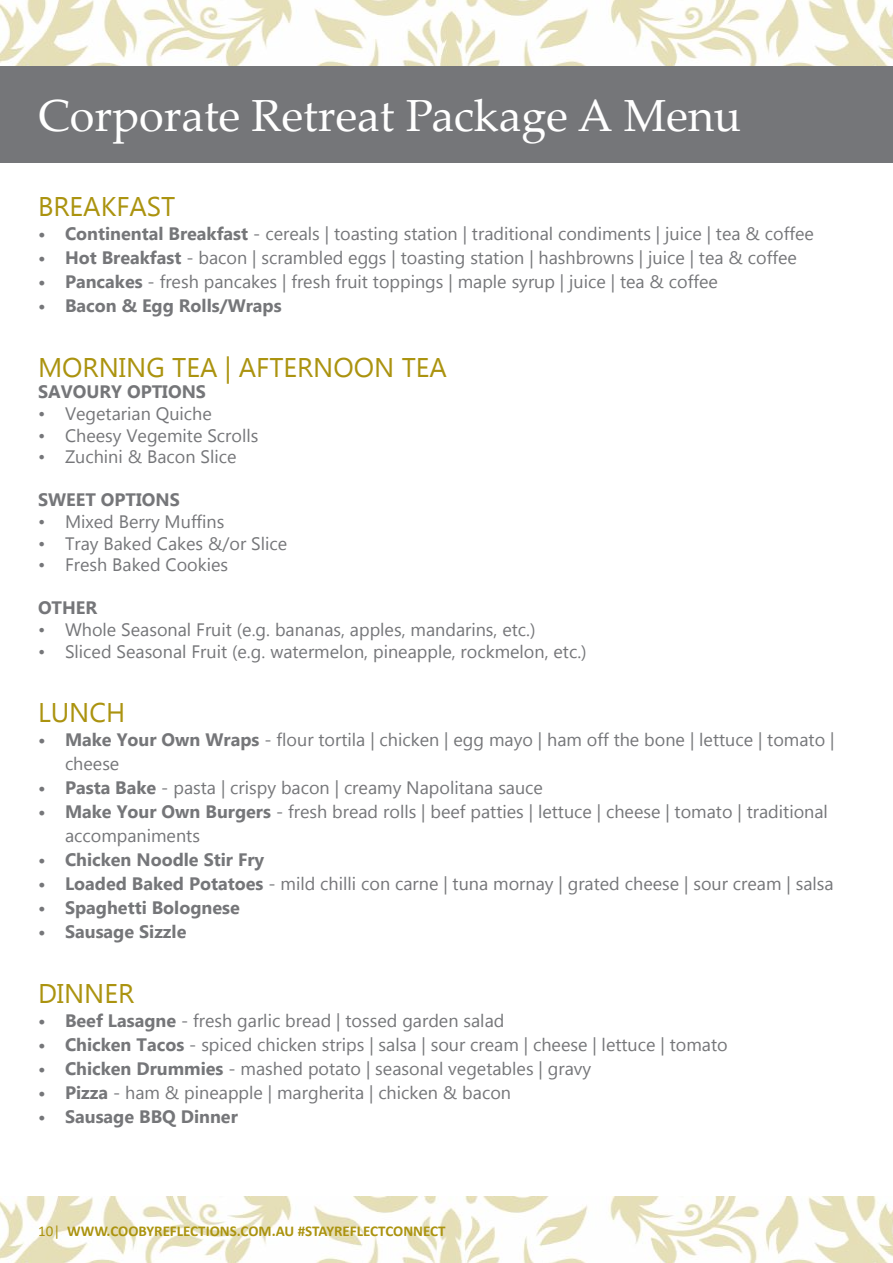
<style>
.page{position:relative;width:893px;height:1263px;background:#fff}
.page>*{position:absolute;margin:0;border:0;box-sizing:border-box;transform-origin:0 0}
.t1{font:45px "Palatino Linotype";color:#fff}
.t2{font:27px "Microsoft New Tai Lue";color:#ab930f}
.t3{font:18px/24px "Microsoft New Tai Lue";color:#757679}
.t4{font:700 18px "Microsoft New Tai Lue";color:#757679}
.t5{font:700 15px "Calibri";color:#ab930f}
.s1{font-weight:700}
.s2{font-weight:400}
</style>
<div class="page">
<img style="left:0;top:0;width:893px;height:67px">
<div style="left:0;top:67px;width:893px;height:96px;background:#757679"></div>
<img style="left:0;top:1196px;width:893px;height:67px">
<h1 class="t1" style="left:38px;top:84px;width:705px">Corporate Retreat Package A Menu</h1>
<h2 class="t2" style="left:38px;top:191px;width:139px">BREAKFAST</h2>
<p class="t3" style="left:38px;top:223px;width:777px"><span class="s1">• Continental Breakfast</span> - cereals | toasting station | traditional condiments | juice | tea &amp; coffee</p>
<p class="t3" style="left:38px;top:247px;width:760px"><span class="s1">• Hot Breakfast</span> - bacon | scrambled eggs | toasting station | hashbrowns | juice | tea &amp; coffee</p>
<p class="t3" style="left:38px;top:271px;width:681px"><span class="s1">• Pancakes</span> - fresh pancakes | fresh fruit toppings | maple syrup | juice | tea &amp; coffee</p>
<p class="t4" style="left:38px;top:295px;width:245px">• Bacon &amp; Egg Rolls/Wraps</p>
<h2 class="t2" style="left:38px;top:352px;width:410px">MORNING TEA | AFTERNOON TEA</h2>
<p class="t4" style="left:38px;top:382px;width:169px">SAVOURY OPTIONS</p>
<p class="t3" style="left:38px;top:403px;width:175px">• Vegetarian Quiche</p>
<p class="t3" style="left:38px;top:425px;width:222px">• Cheesy Vegemite Scrolls</p>
<p class="t3" style="left:38px;top:446px;width:200px">• Zuchini &amp; Bacon Slice</p>
<p class="t4" style="left:38px;top:490px;width:143px">SWEET OPTIONS</p>
<p class="t3" style="left:38px;top:511px;width:188px">• Mixed Berry Muffins</p>
<p class="t3" style="left:38px;top:533px;width:251px">• Tray Baked Cakes &amp;/or Slice</p>
<p class="t3" style="left:38px;top:554px;width:192px">• Fresh Baked Cookies</p>
<p class="t4" style="left:38px;top:598px;width:61px">OTHER</p>
<p class="t3" style="left:38px;top:619px;width:499px">• Whole Seasonal Fruit (e.g. bananas, apples, mandarins, etc.)</p>
<p class="t3" style="left:38px;top:641px;width:550px">• Sliced Seasonal Fruit (e.g. watermelon, pineapple, rockmelon, etc.)</p>
<h2 class="t2" style="left:38px;top:697px;width:89px">LUNCH</h2>
<p class="t3" style="left:65px;top:729px;width:771px;text-indent:-27px"><span class="s1">• Make Your Own Wraps</span> - flour tortila | chicken | egg mayo | ham off the bone | lettuce | tomato | cheese</p>
<p class="t3" style="left:38px;top:777px;width:507px"><span class="s1">• Pasta Bake</span> - pasta | crispy bacon | creamy Napolitana sauce</p>
<p class="t3" style="left:65px;top:801px;width:764px;text-indent:-27px"><span class="s1">• Make Your Own Burgers</span> - fresh bread rolls | beef patties | lettuce | cheese | tomato | traditional accompaniments</p>
<p class="t4" style="left:38px;top:850px;width:228px">• Chicken Noodle Stir Fry</p>
<p class="t3" style="left:38px;top:873px;width:797px"><span class="s1">• Loaded Baked Potatoes</span> - mild chilli con carne | tuna mornay | grated cheese | sour cream | salsa</p>
<p class="t4" style="left:38px;top:898px;width:203px">• Spaghetti Bolognese</p>
<p class="t4" style="left:38px;top:922px;width:150px">• Sausage Sizzle</p>
<h2 class="t2" style="left:38px;top:978px;width:98px">DINNER</h2>
<p class="t3" style="left:38px;top:1010px;width:468px"><span class="s1">• Beef Lasagne</span> - fresh garlic bread | tossed garden salad</p>
<p class="t3" style="left:38px;top:1034px;width:691px"><span class="s1">• Chicken Tacos</span> - spiced chicken strips | salsa | sour cream | cheese | lettuce | tomato</p>
<p class="t3" style="left:38px;top:1058px;width:555px"><span class="s1">• Chicken Drummies</span> - mashed potato | seasonal vegetables | gravy</p>
<p class="t3" style="left:38px;top:1082px;width:475px"><span class="s1">• Pizza</span> - ham &amp; pineapple | margherita | chicken &amp; bacon</p>
<p class="t4" style="left:38px;top:1106px;width:201px">• Sausage BBQ Dinner</p>
<p class="t5" style="left:38px;top:1220px;width:409px"><span class="s2">10|</span> WWW.COOBYREFLECTIONS.COM.AU #STAYREFLECTCONNECT</p>
</div>
